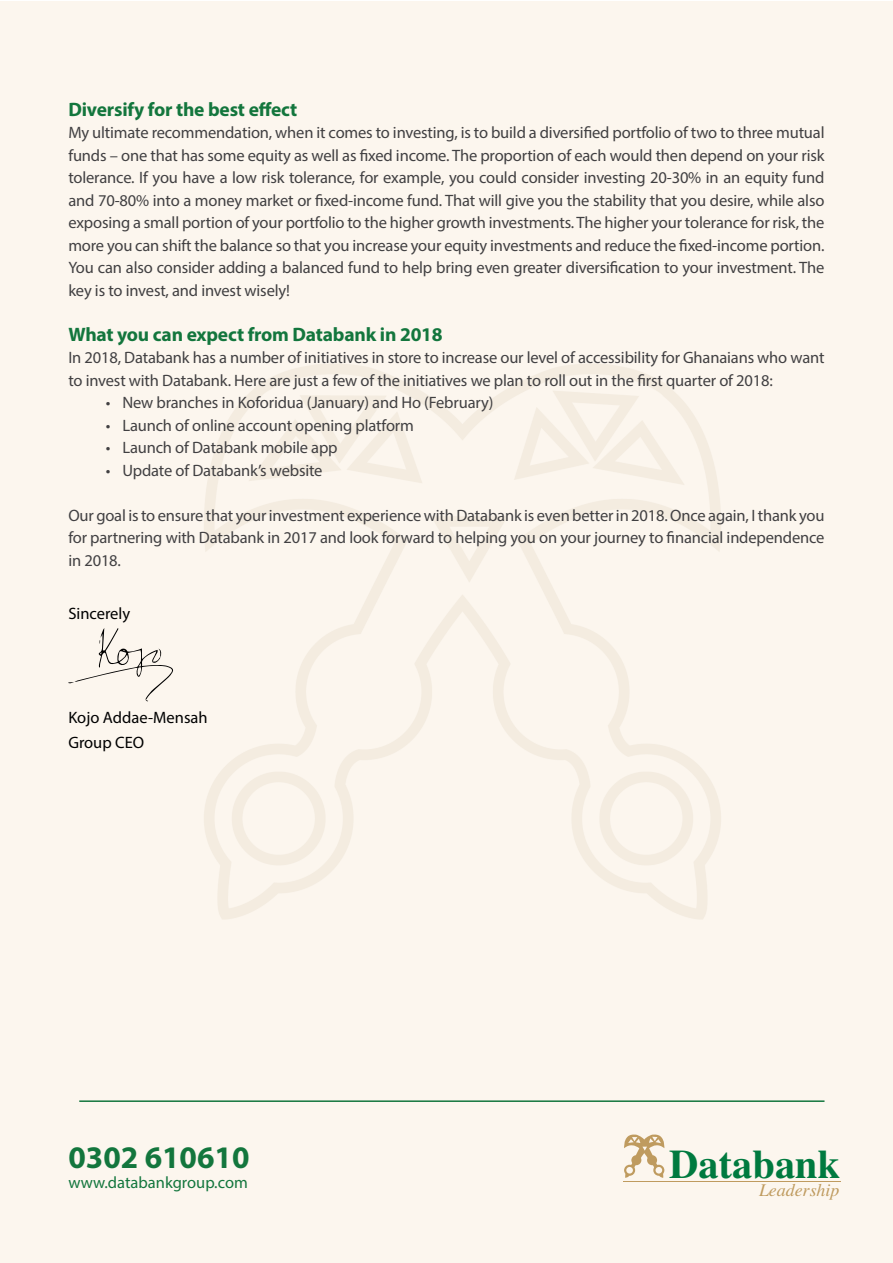
<style>
.page{position:relative;width:893px;height:1263px;background:#fff}
.page>*{position:absolute;margin:0;border:0;box-sizing:border-box;transform-origin:0 0}
.t1{font:700 40.5px "Times";color:#007a3f}
.t2{font:700 31.5px "Myriad Pro";color:#13763d}
.t3{font:700 19.5px "Myriad Pro";letter-spacing:-.01em;color:#13763d}
.t4{font:italic 17.85px "Times";color:#bf9b5f}
.t5{font:16.5px/22.5px "Myriad Pro";letter-spacing:-.01em;color:#414042;text-align:justify}
.t6{font:16.5px/25.5px "Myriad Pro";color:#000}
.t7{font:16.5px "Myriad Pro";color:#13763d}
</style>
<div class="page">
<div style="left:0;top:2px;width:893px;height:1261px;background:#fcf6ee"></div>
<svg style="left:68px;top:628px;width:105px;height:73px;background:#eee8e1"></svg>
<hr style="left:79px;top:1100px;width:745px;height:2px;background:#13763d">
<svg style="left:624px;top:1134px;width:41px;height:44px;background:#e2cfb1"></svg>
<hr style="left:624px;top:1181px;width:217px;height:1px;background:#bf9b5f">
<p class="t3" style="left:68px;top:96px;width:230px">Diversify for the best effect</p>
<p class="t5" style="left:68px;top:121px;width:758px">My ultimate recommendation, when it comes to investing, is to build a diversified portfolio of two to three mutual funds – one that has some equity as well as fixed income. The proportion of each would then depend on your risk tolerance. If you have a low risk tolerance, for example, you could consider investing 20-30% in an equity fund and 70-80% into a money market or fixed-income fund. That will give you the stability that you desire, while also exposing a small portion of your portfolio to the higher growth investments. The higher your tolerance for risk, the more you can shift the balance so that you increase your equity investments and reduce the fixed-income portion.<br>You can also consider adding a balanced fund to help bring even greater diversification to your investment. The key is to invest, and invest wisely!</p>
<p class="t3" style="left:68px;top:321px;width:376px">What you can expect from Databank in 2018</p>
<p class="t5" style="left:68px;top:346px;width:758px">In 2018, Databank has a number of initiatives in store to increase our level of accessibility for Ghanaians who want to invest with Databank. Here are just a few of the initiatives we plan to roll out in the first quarter of 2018:</p>
<p class="t5" style="left:106px;top:391px;width:389px">• New branches in Koforidua (January) and Ho (February)</p>
<p class="t5" style="left:106px;top:414px;width:310px">• Launch of online account opening platform</p>
<p class="t5" style="left:106px;top:436px;width:233px">• Launch of Databank mobile app</p>
<p class="t5" style="left:106px;top:459px;width:218px">• Update of Databank’s website</p>
<p class="t5" style="left:68px;top:504px;width:758px">Our goal is to ensure that your investment experience with Databank is even better in 2018. Once again, I thank you for partnering with Databank in 2017 and look forward to helping you on your journey to financial independence in 2018.</p>
<p class="t6" style="left:68px;top:601px;width:63px">Sincerely</p>
<p class="t6" style="left:68px;top:704px;width:141px">Kojo Addae-Mensah<br>Group CEO</p>
<h2 class="t2" style="left:68px;top:1136px;width:183px">0302 610610</h2>
<p class="t7" style="left:68px;top:1172px;width:181px">www.databankgroup.com</p>
<h1 class="t1" style="left:669px;top:1125px;width:173px">Databank</h1>
<p class="t4" style="left:759px;top:1175px;width:82px">Leadership</p>
</div>
